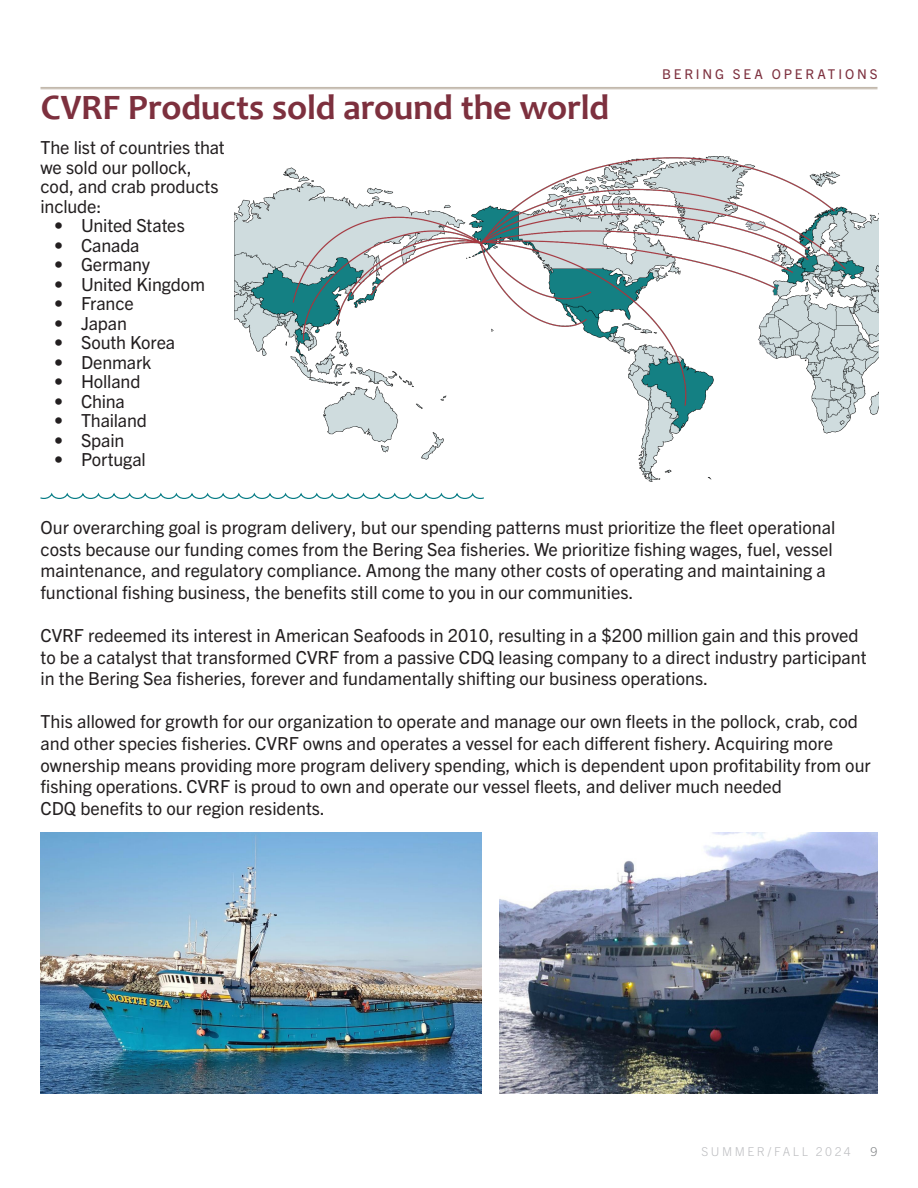
<style>
.page{position:relative;width:918px;height:1188px;background:#fff}
.page>*{position:absolute;margin:0;border:0;box-sizing:border-box;transform-origin:0 0}
.Headline_1{font:700 36px "Candara";letter-spacing:-.005em;color:#7d303e}
.Body{font:18px/21.6px "Trade Gothic Next LT Pro";color:#231f20}
.t1{font:13.5px "Trade Gothic Next LT Pro";letter-spacing:.21em;color:#7d303e}
.t2{font:300 12.3px "Trade Gothic Next LT Pro";letter-spacing:.21em;color:#bcbdc0}
.t3{font:300 12.3px "Trade Gothic Next LT Pro";color:#808285}
</style>
<div class="page">
<hr style="left:40px;top:88px;width:838px;height:1px;background:#c3b9ad">
<hr style="left:40px;top:87px;width:838px;height:1px;background:#c3b9ad">
<img style="left:235px;top:157px;width:644px;height:324px">
<img style="left:500px;top:832px;width:378px;height:261px">
<img style="left:40px;top:832px;width:441px;height:261px">
<svg style="left:40px;top:492px;width:444px;height:7px"></svg>
<p class="Headline_1" style="left:41px;top:85px;width:570px">CVRF Products sold around the world</p>
<p class="Body" style="left:40px;top:137px;width:186px;line-height:19.5px">The list of countries that we sold our pollock, cod, and crab products include:</p>
<p class="Body" style="left:54px;top:214px;width:132px">• United States</p>
<p class="Body" style="left:54px;top:233px;width:87px">• Canada</p>
<p class="Body" style="left:54px;top:253px;width:98px">• Germany</p>
<p class="Body" style="left:54px;top:272px;width:153px">• United Kingdom</p>
<p class="Body" style="left:54px;top:292px;width:81px">• France</p>
<p class="Body" style="left:54px;top:311px;width:74px">• Japan</p>
<p class="Body" style="left:54px;top:331px;width:123px">• South Korea</p>
<p class="Body" style="left:54px;top:350px;width:99px">• Denmark</p>
<p class="Body" style="left:54px;top:370px;width:88px">• Holland</p>
<p class="Body" style="left:54px;top:389px;width:72px">• China</p>
<p class="Body" style="left:54px;top:409px;width:95px">• Thailand</p>
<p class="Body" style="left:54px;top:428px;width:72px">• Spain</p>
<p class="Body" style="left:54px;top:448px;width:93px">• Portugal</p>
<p class="t1" style="left:662px;top:65px;width:217px">BERING SEA OPERATIONS</p>
<p class="Body" style="left:40px;top:515px;width:796px">Our overarching goal is program delivery, but our spending patterns must prioritize the fleet operational costs because our funding comes from the Bering Sea fisheries. We prioritize fishing wages, fuel, vessel maintenance, and regulatory compliance. Among the many other costs of operating and maintaining a functional fishing business, the benefits still come to you in our communities.</p>
<p class="Body" style="left:40px;top:623px;width:828px">CVRF redeemed its interest in American Seafoods in 2010, resulting in a $200 million gain and this proved to be a catalyst that transformed CVRF from a passive CDQ leasing company to a direct industry participant in the Bering Sea fisheries, forever and fundamentally shifting our business operations.</p>
<p class="Body" style="left:40px;top:710px;width:832px">This allowed for growth for our organization to operate and manage our own fleets in the pollock, crab, cod and other species fisheries. CVRF owns and operates a vessel for each different fishery. Acquiring more ownership means providing more program delivery spending, which is dependent upon profitability from our fishing operations. CVRF is proud to own and operate our vessel fleets, and deliver much needed<br>CDQ benefits to our region residents.</p>
<p class="t2" style="left:702px;top:1143px;width:151px">SUMMER/FALL 2024</p>
<p class="t3" style="left:871px;top:1143px;width:8px">9</p>
</div>
